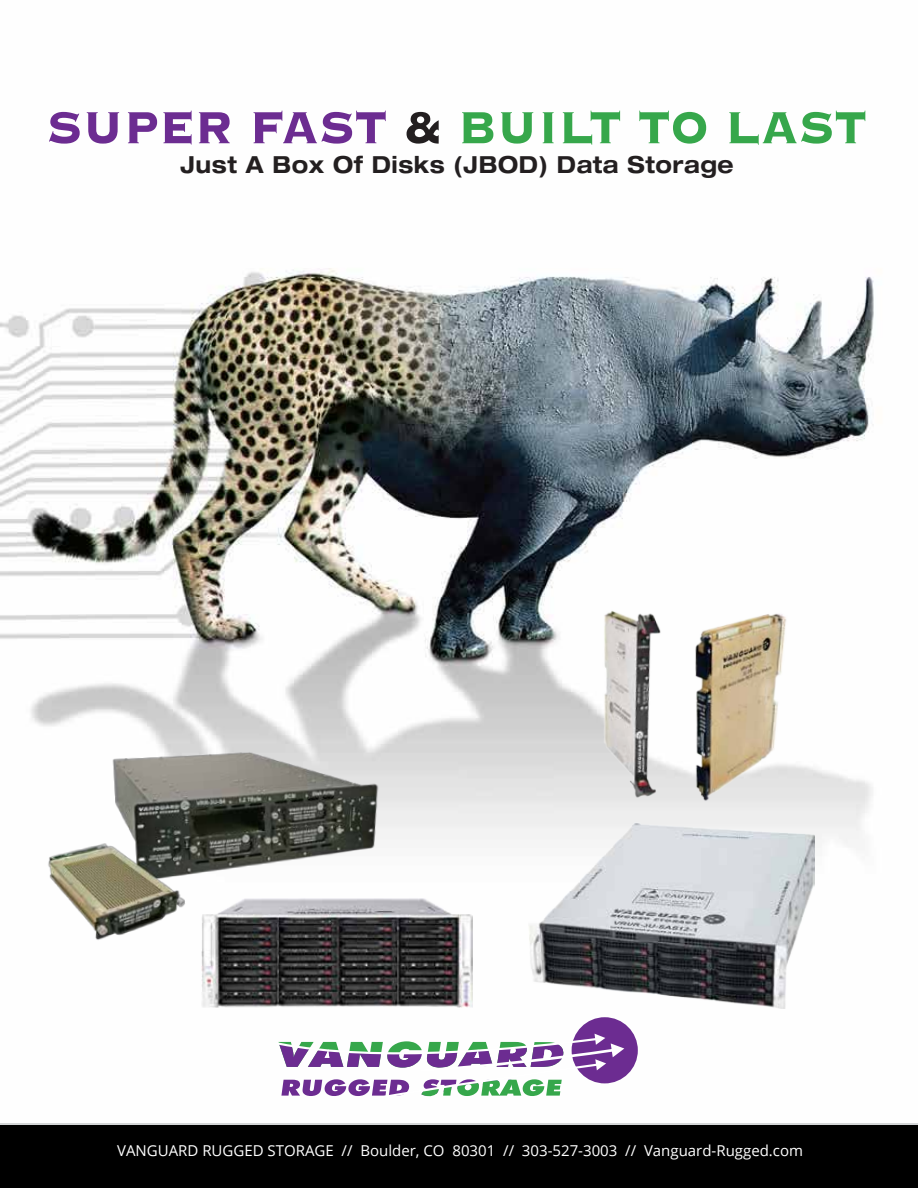
<style>
.page{position:relative;width:918px;height:1188px;background:#fff}
.page>*{position:absolute;margin:0;border:0;box-sizing:border-box;transform-origin:0 0}
.t1{font:58.95px "Copperplate LT Thirty Three BC";color:#36a74b;scale:.9 1}
.t2{font:700 expanded 23.55px "Helvetica Neue";letter-spacing:.025em;color:#231f20;scale:.9 1}
.t3{font:15px "Open Sans";color:#fff}
.s1{color:#6c2c91}
.s2{color:#231f20}
</style>
<div class="page">
<img style="left:0;top:268px;width:874px;height:809px">
<div style="left:572px;top:1017px;width:66px;height:66px;background:#6c2c91;border-radius:50%"></div>
<svg style="left:275px;top:1034px;width:349px;height:63px"></svg>
<div style="left:465px;top:1084px;width:7px;height:6px;background:#fff;border-radius:50%"></div>
<svg style="left:0;top:1123px;width:918px;height:3px;background:#8d8e8f"></svg>
<div style="left:0;top:1126px;width:918px;height:62px;background:#000"></div>
<img style="left:29px;top:726px;width:382px;height:228px">
<img style="left:687px;top:598px;width:111px;height:215px">
<img style="left:586px;top:593px;width:101px;height:222px">
<img style="left:529px;top:822px;width:285px;height:187px">
<img style="left:202px;top:897px;width:271px;height:111px">
<h1 class="t1" style="left:47px;top:98px;width:913px"><span class="s1">SUPER FAST</span> <span class="s2">&amp;</span> BUILT TO LAST</h1>
<h2 class="t2" style="left:181px;top:149px;width:616px">Just A Box Of Disks (JBOD) Data Storage</h2>
<p class="t3" style="left:117px;top:1140px;width:687px">VANGUARD RUGGED STORAGE // Boulder, CO 80301 // 303-527-3003 // Vanguard-Rugged.com</p>
</div>
